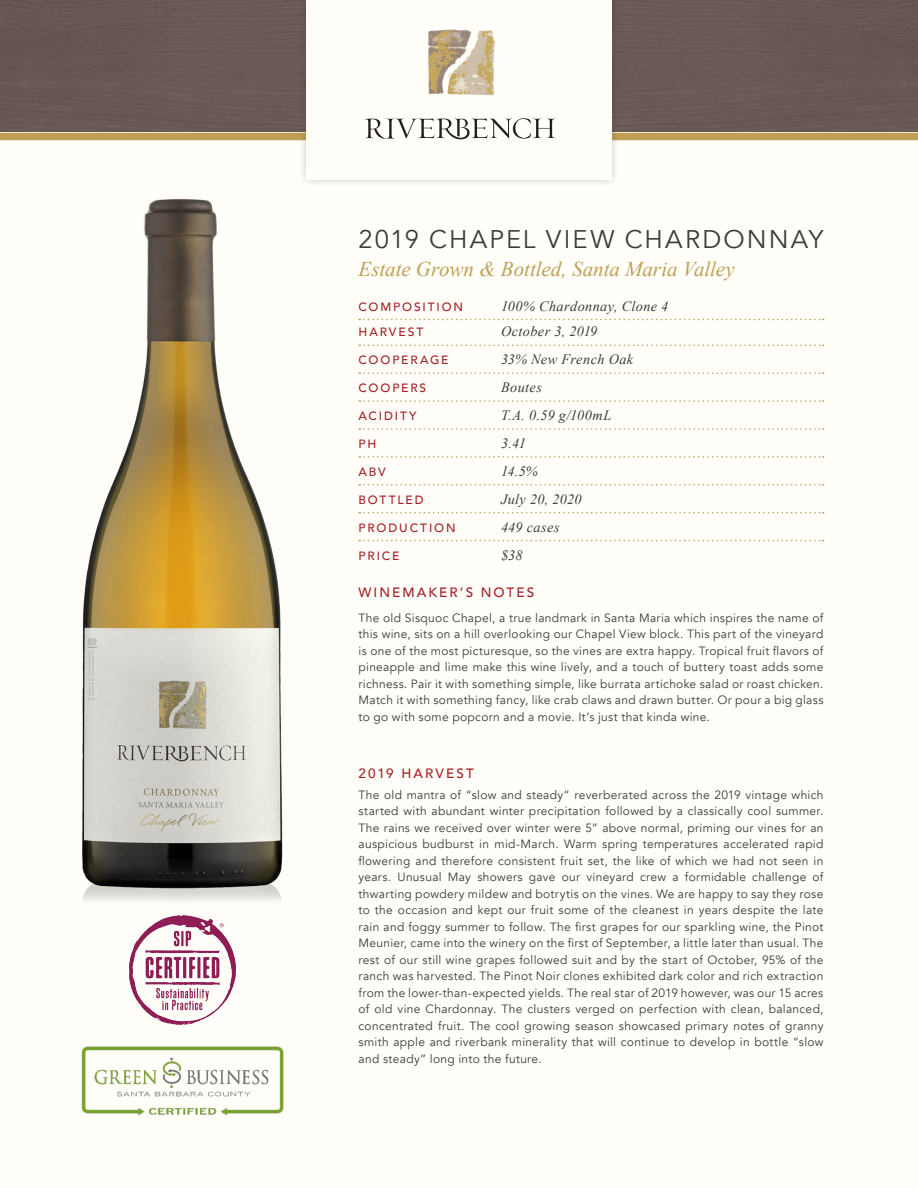
<style>
.page{position:relative;width:918px;height:1188px;background:#fffef8}
.page>*{position:absolute;margin:0;border:0;box-sizing:border-box;transform-origin:0 0}
.t1{font:25.5px "Avenir";letter-spacing:.08em;color:#3e3b38}
.t2{font:italic 21px "Times New Roman";letter-spacing:-.005em;color:#bf9f56}
.t3{font:italic 14.25px "Times New Roman";letter-spacing:.025em;color:#3e3b38}
.t4{font:500 13.5px "Avenir";letter-spacing:.155em;color:#a32129}
.t5{font:12px/16.5px "Avenir";letter-spacing:.025em;color:#3e3b38;text-align:justify}
.t6{font:500 12px "Avenir";letter-spacing:.155em;color:#a32129}
</style>
<div class="page">
<div style="left:0;top:133px;width:918px;height:7px;background:#bf9f56"></div>
<div style="left:0;top:0;width:918px;height:132px;background:#685853"></div>
<div style="left:298px;top:0;width:322px;height:188px;background:#231f20;opacity:.25"></div>
<div style="left:306px;top:0;width:306px;height:179px;background:#fffef8"></div>
<img style="left:428px;top:29px;width:67px;height:67px">
<svg style="left:365px;top:118px;width:190px;height:22px"></svg>
<img style="left:129px;top:917px;width:106px;height:108px">
<img style="left:82px;top:173px;width:224px;height:744px">
<svg style="left:359px;top:319px;width:465px;height:1px"></svg>
<svg style="left:359px;top:345px;width:465px;height:1px"></svg>
<svg style="left:359px;top:372px;width:465px;height:2px"></svg>
<svg style="left:359px;top:400px;width:465px;height:2px"></svg>
<svg style="left:359px;top:428px;width:465px;height:2px"></svg>
<svg style="left:359px;top:456px;width:465px;height:2px"></svg>
<svg style="left:359px;top:484px;width:465px;height:2px"></svg>
<svg style="left:359px;top:512px;width:465px;height:1px"></svg>
<svg style="left:359px;top:540px;width:465px;height:1px"></svg>
<img style="left:81px;top:1046px;width:203px;height:70px">
<p class="t1" style="left:359px;top:224px;width:466px">2019 CHAPEL VIEW CHARDONNAY</p>
<p class="t2" style="left:359px;top:255px;width:378px">Estate Grown &amp; Bottled, Santa Maria Valley</p>
<p class="t6" style="left:359px;top:296px;width:106px">COMPOSITION</p>
<p class="t3" style="left:501px;top:296px;width:169px">100% Chardonnay, Clone 4</p>
<p class="t6" style="left:359px;top:322px;width:66px">HARVEST</p>
<p class="t3" style="left:501px;top:322px;width:98px">October 3, 2019</p>
<p class="t6" style="left:359px;top:350px;width:91px">COOPERAGE</p>
<p class="t3" style="left:501px;top:350px;width:134px">33% New French Oak</p>
<p class="t6" style="left:359px;top:378px;width:69px">COOPERS</p>
<p class="t3" style="left:501px;top:378px;width:42px">Boutes</p>
<p class="t6" style="left:359px;top:405px;width:60px">ACIDITY</p>
<p class="t3" style="left:501px;top:405px;width:112px">T.A. 0.59 g/100mL</p>
<p class="t6" style="left:359px;top:433px;width:19px">PH</p>
<p class="t3" style="left:501px;top:433px;width:26px">3.41</p>
<p class="t6" style="left:359px;top:461px;width:29px">ABV</p>
<p class="t3" style="left:501px;top:461px;width:38px">14.5%</p>
<p class="t6" style="left:359px;top:489px;width:67px">BOTTLED</p>
<p class="t3" style="left:501px;top:489px;width:82px">July 20, 2020</p>
<p class="t6" style="left:359px;top:517px;width:99px">PRODUCTION</p>
<p class="t3" style="left:501px;top:517px;width:60px">449 cases</p>
<p class="t6" style="left:359px;top:545px;width:42px">PRICE</p>
<p class="t3" style="left:501px;top:545px;width:23px">$38</p>
<p class="t4" style="left:359px;top:581px;width:177px">WINEMAKER’S NOTES</p>
<p class="t5" style="left:359px;top:610px;width:466px">The old Sisquoc Chapel, a true landmark in Santa Maria which inspires the name of this wine, sits on a hill overlooking our Chapel View block. This part of the vineyard is one of the most picturesque, so the vines are extra happy. Tropical fruit flavors of pineapple and lime make this wine lively, and a touch of buttery toast adds some richness. Pair it with something simple, like burrata artichoke salad or roast chicken.<br>Match it with something fancy, like crab claws and drawn butter. Or pour a big glass to go with some popcorn and a movie. It’s just that kinda wine.</p>
<p class="t4" style="left:359px;top:762px;width:117px">2019 HARVEST</p>
<p class="t5" style="left:359px;top:786px;width:466px">The old mantra of “slow and steady” reverberated across the 2019 vintage which started with abundant winter precipitation followed by a classically cool summer.<br>The rains we received over winter were 5” above normal, priming our vines for an auspicious budburst in mid-March. Warm spring temperatures accelerated rapid flowering and therefore consistent fruit set, the like of which we had not seen in years. Unusual May showers gave our vineyard crew a formidable challenge of thwarting powdery mildew and botrytis on the vines. We are happy to say they rose to the occasion and kept our fruit some of the cleanest in years despite the late rain and foggy summer to follow. The first grapes for our sparkling wine, the Pinot Meunier, came into the winery on the first of September, a little later than usual. The rest of our still wine grapes followed suit and by the start of October, 95% of the ranch was harvested. The Pinot Noir clones exhibited dark color and rich extraction from the lower-than-expected yields. The real star of 2019 however, was our 15 acres of old vine Chardonnay. The clusters verged on perfection with clean, balanced, concentrated fruit. The cool growing season showcased primary notes of granny smith apple and riverbank minerality that will continue to develop in bottle “slow and steady” long into the future.</p>
</div>
